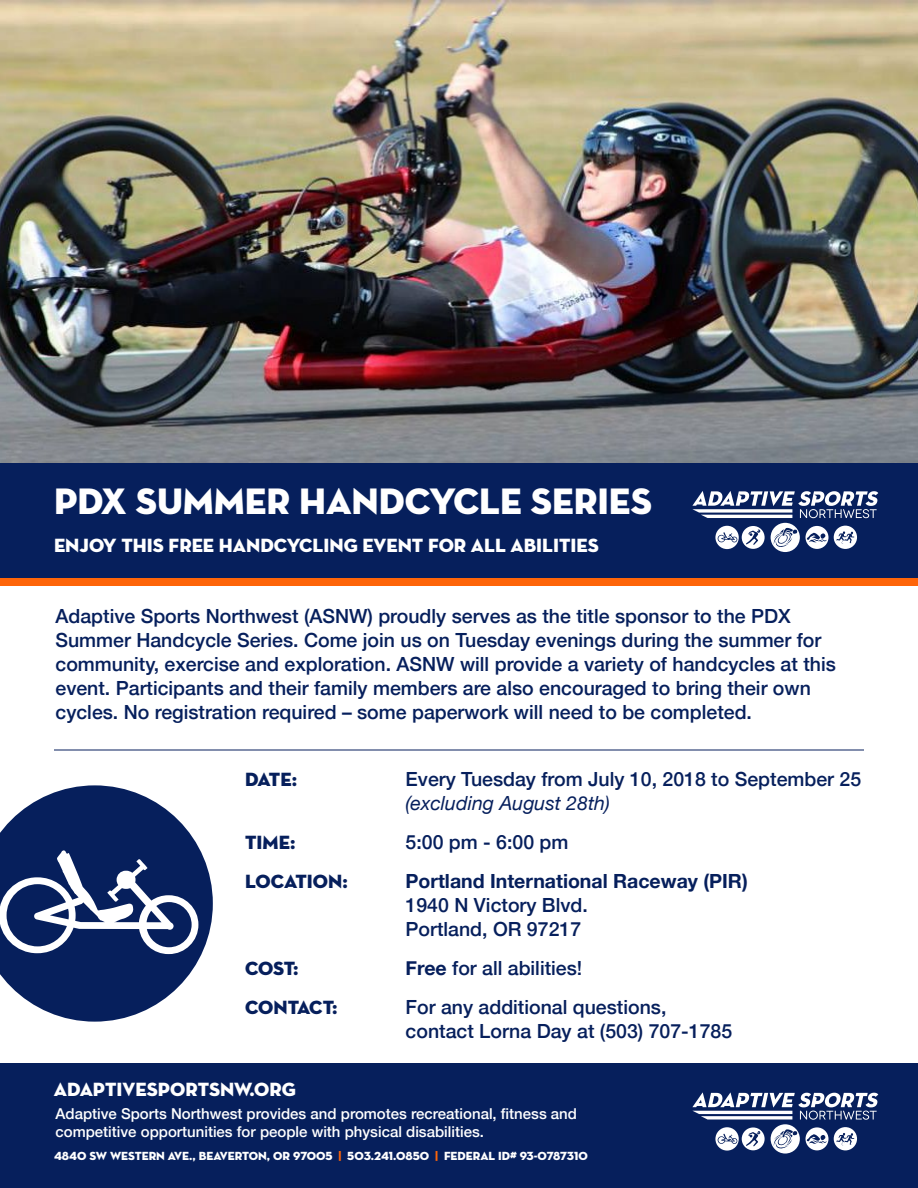
<style>
.page{position:relative;width:918px;height:1188px;background:#fff}
.page>*{position:absolute;margin:0;border:0;box-sizing:border-box;transform-origin:0 0}
.t1{font:37.5px "Neutra Disp Titling";color:#fff}
.t2{font:500 19.5px/24px "Helvetica Neue";color:#061f5c}
.t3{font:19.5px "Neutra Disp Titling";color:#fff}
.t4{font:700 19.5px "Helvetica Neue";color:#061f5c}
.t5{font:19.5px "Neutra Disp Titling";letter-spacing:-.005em;color:#061f5c}
.t6{font:italic 19.5px "Helvetica Neue";color:#061f5c}
.t7{font:500 15px/18px "Helvetica Neue";color:#fff}
.t8{font:12px "Neutra Disp Titling";color:#fff}
.s1{font-weight:700}
.s2{color:#fe6509}
</style>
<div class="page">
<img style="left:0;top:0;width:918px;height:463px">
<div style="left:0;top:463px;width:918px;height:117px;background:#061f5c"></div>
<div style="left:0;top:1064px;width:918px;height:124px;background:#061f5c"></div>
<svg style="left:692px;top:1093px;width:186px;height:61px"></svg>
<hr style="left:54px;top:750px;width:810px;height:1px;background:#061f5c">
<svg style="left:0;top:785px;width:213px;height:237px;fill:#061f5c"></svg>
<svg style="left:75px;top:902px;width:30px;height:20px"></svg>
<svg style="left:7px;top:884px;width:62px;height:62px"></svg>
<svg style="left:147px;top:902px;width:45px;height:45px"></svg>
<svg style="left:692px;top:491px;width:186px;height:61px"></svg>
<div style="left:0;top:578px;width:918px;height:8px;background:#fe6509"></div>
<h1 class="t1" style="left:54px;top:478px;width:599px">PDX SUMMER HANDCYCLE SERIES</h1>
<p class="t3" style="left:54px;top:533px;width:546px">ENJOY THIS FREE HANDCYCLING EVENT FOR ALL ABILITIES</p>
<p class="t2" style="left:56px;top:603px;width:782px">Adaptive Sports Northwest (ASNW) proudly serves as the title sponsor to the PDX Summer Handcycle Series. Come join us on Tuesday evenings during the summer for community, exercise and exploration. ASNW will provide a variety of handcycles at this event. Participants and their family members are also encouraged to bring their own cycles. No registration required – some paperwork will need to be completed.</p>
<p class="t5" style="left:245px;top:768px;width:54px">DATE:</p>
<p class="t2" style="left:406px;top:766px;width:457px">Every Tuesday from July 10, 2018 to September 25</p>
<p class="t6" style="left:406px;top:789px;width:206px">(excluding August 28th)</p>
<p class="t5" style="left:245px;top:831px;width:52px">TIME:</p>
<p class="t2" style="left:406px;top:829px;width:164px">5:00 pm - 6:00 pm</p>
<p class="t5" style="left:245px;top:870px;width:104px">LOCATION:</p>
<p class="t4" style="left:406px;top:866px;width:344px">Portland International Raceway (PIR)</p>
<p class="t2" style="left:406px;top:892px;width:184px">1940 N Victory Blvd.<br>Portland, OR 97217</p>
<p class="t5" style="left:245px;top:957px;width:55px">COST:</p>
<p class="t2" style="left:406px;top:955px;width:178px"><span class="s1">Free</span> for all abilities!</p>
<p class="t5" style="left:245px;top:996px;width:94px">CONTACT:</p>
<p class="t2" style="left:406px;top:994px;width:328px">For any additional questions, contact Lorna Day at (503) 707-1785</p>
<p class="t3" style="left:54px;top:1078px;width:243px">ADAPTIVESPORTSNW.ORG</p>
<p class="t7" style="left:56px;top:1103px;width:523px">Adaptive Sports Northwest provides and promotes recreational, fitness and competitive opportunities for people with physical disabilities.</p>
<p class="t8" style="left:54px;top:1148px;width:536px">4840 SW WESTERN AVE., BEAVERTON, OR 97005 <span class="s2">|</span> 503.241.0850 <span class="s2">|</span> FEDERAL ID# 93-0787310</p>
</div>
